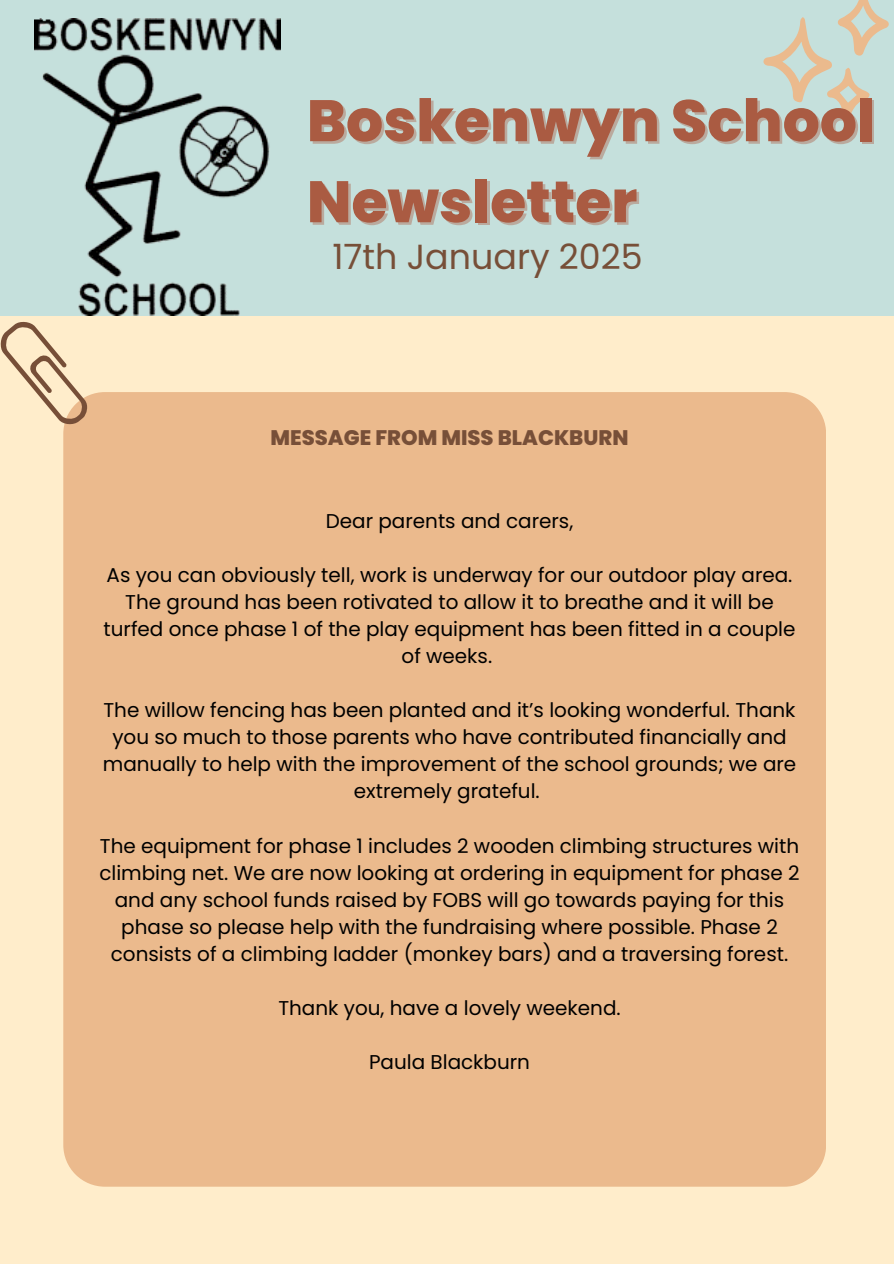
<style>
.page{position:relative;width:894px;height:1264px;background:#fff}
.page>*{position:absolute;margin:0;border:0;box-sizing:border-box;transform-origin:0 0}
.t1{font:800 58.35px "Poppins";color:#aa5b42}
.t2{font:34.8px "Poppins";color:#774f38}
.t3{font:800 21px "Poppins";color:#774f38}
.t4{font:19.95px/27px "Poppins";color:#000;text-align:center}
</style>
<div class="page">
<div style="left:0;top:0;width:893px;height:1263px;background:#ffedcb"></div>
<div style="left:0;top:0;width:893px;height:315px;background:#c5e0dc"></div>
<svg style="left:763px;top:0;width:125px;height:118px"></svg>
<div style="left:63px;top:392px;width:762px;height:794px;background:#ebba8d"></div>
<svg style="left:0;top:321px;width:89px;height:104px"></svg>
<img style="left:35px;top:19px;width:245px;height:297px">
<p class="t1" style="left:307px;top:80px;width:569px">Boskenwyn School</p>
<p class="t1" style="left:307px;top:161px;width:332px">Newsletter</p>
<p class="t2" style="left:332px;top:232px;width:312px">17th January 2025</p>
<p class="t3" style="left:270px;top:423px;width:359px">MESSAGE FROM MISS BLACKBURN</p>
<p class="t4" style="left:325px;top:508px;width:249px">Dear parents and carers,</p>
<p class="t4" style="left:103px;top:562px;width:693px">As you can obviously tell, work is underway for our outdoor play area.<br>The ground has been rotivated to allow it to breathe and it will be turfed once phase 1 of the play equipment has been fitted in a couple of weeks.</p>
<h1 class="t4" style="left:103px;top:697px;width:694px">The willow fencing has been planted and it’s looking wonderful. Thank you so much to those parents who have contributed financially and manually to help with the improvement of the school grounds; we are extremely grateful.</h1>
<h2 class="t4" style="left:99px;top:832px;width:701px">The equipment for phase 1 includes 2 wooden climbing structures with climbing net. We are now looking at ordering in equipment for phase 2 and any school funds raised by FOBS will go towards paying for this phase so please help with the fundraising where possible. Phase 2 consists of a climbing ladder (monkey bars) and a traversing forest.</h2>
<p class="t4" style="left:278px;top:994px;width:344px">Thank you, have a lovely weekend.</p>
<h3 class="t4" style="left:369px;top:1048px;width:162px">Paula Blackburn</h3>
</div>
